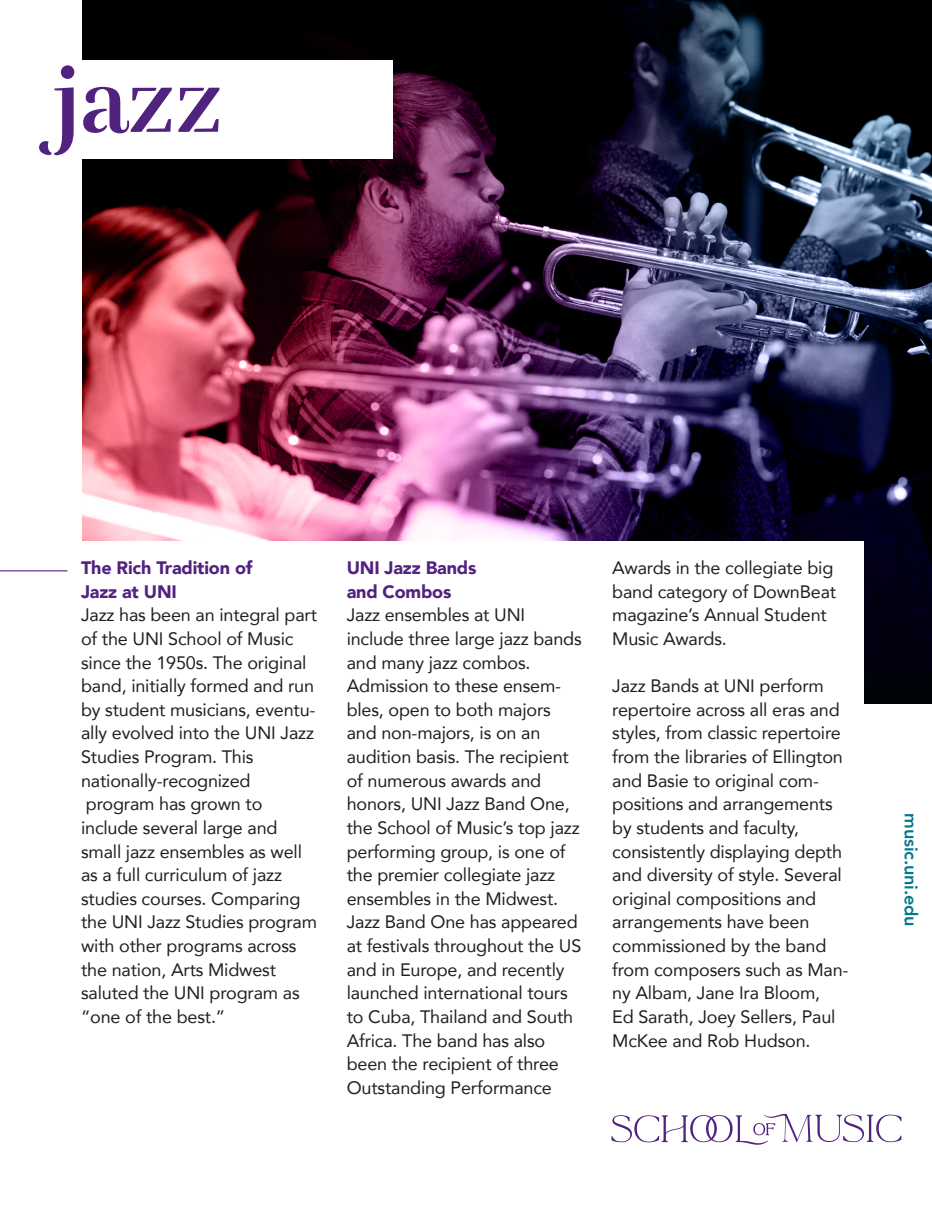
<style>
.page{position:relative;width:932px;height:1215px;background:#fff}
.page>*{position:absolute;margin:0;border:0;box-sizing:border-box;transform-origin:0 0}
.t1{font:90px "Rufina Stencil Alt 01 Bold";color:#52227f}
.t2{font:18px/23.6px "Avenir";letter-spacing:-.01em;color:#231f20}
.t3{font:900 18px/23.6px "Avenir";letter-spacing:-.01em;color:#52227f}
.t4{font:800 18px "Avenir";letter-spacing:-.01em;color:#05788c}
</style>
<div class="page">
<img style="left:82px;top:0;width:850px;height:673px">
<div style="left:0;top:60px;width:393px;height:99px;background:#fff"></div>
<div style="left:72px;top:541px;width:792px;height:263px;background:#fff"></div>
<hr style="left:0;top:570px;width:67px;height:1px;background:#52227f">
<svg style="left:611px;top:1114px;width:290px;height:31px"></svg>
<p class="t1" style="left:54px;top:47px;width:170px">jazz</p>
<p class="t3" style="left:81px;top:555px;width:173px">The Rich Tradition of<br>Jazz at UNI</p>
<p class="t2" style="left:81px;top:603px;width:237px">Jazz has been an integral part of the UNI School of Music since the 1950s. The original band, initially formed and run by student musicians, eventu&shy;ally evolved into the UNI Jazz<br>Studies Program. This nationally-recognized program has grown to include several large and small jazz ensembles as well as a full curriculum of jazz studies courses. Comparing the UNI Jazz Studies program with other programs across the nation, Arts Midwest saluted the UNI program as “one of the best.”</p>
<p class="t3" style="left:346px;top:555px;width:131px">UNI Jazz Bands and Combos</p>
<p class="t2" style="left:346px;top:603px;width:236px">Jazz ensembles at UNI include three large jazz bands and many jazz combos.<br>Admission to these ensem&shy;bles, open to both majors and non-majors, is on an audition basis. The recipient of numerous awards and honors, UNI Jazz Band One, the School of Music’s top jazz performing group, is one of the premier collegiate jazz ensembles in the Midwest.<br>Jazz Band One has appeared at festivals throughout the US and in Europe, and recently launched international tours to Cuba, Thailand and South<br>Africa. The band has also been the recipient of three<br>Outstanding Performance</p>
<p class="t2" style="left:612px;top:555px;width:225px">Awards in the collegiate big band category of DownBeat magazine’s Annual Student<br>Music Awards.</p>
<p class="t2" style="left:612px;top:674px;width:238px">Jazz Bands at UNI perform repertoire across all eras and styles, from classic repertoire from the libraries of Ellington and Basie to original com&shy;positions and arrangements by students and faculty, consistently displaying depth and diversity of style. Several original compositions and arrangements have been commissioned by the band from composers such as Man&shy;ny Albam, Jane Ira Bloom,<br>Ed Sarath, Joey Sellers, Paul<br>McKee and Rob Hudson.</p>
<p class="t4" style="left:925px;top:813px;width:115px;rotate:90deg">music.uni.edu</p>
</div>
